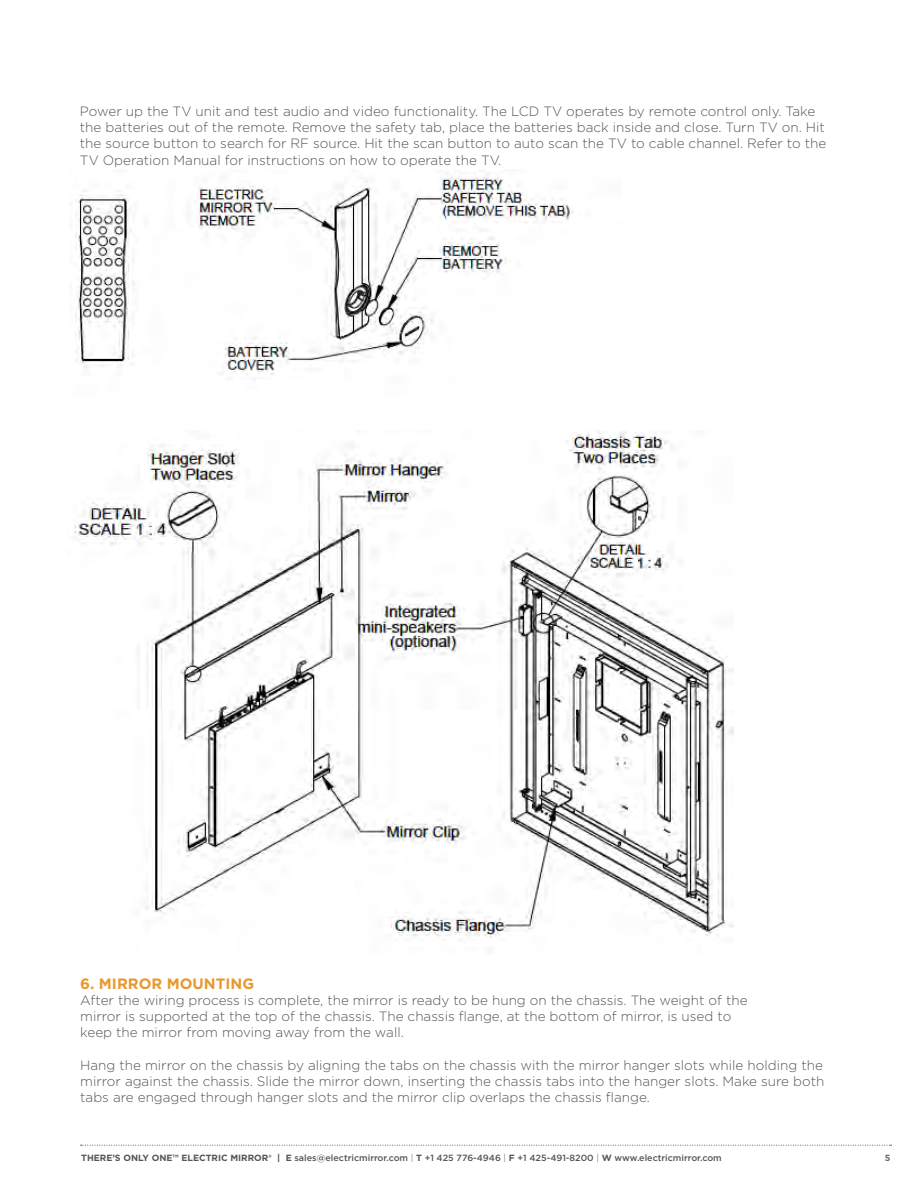
<style>
.page{position:relative;width:918px;height:1188px;background:#fff}
.page>*{position:absolute;margin:0;border:0;box-sizing:border-box;transform-origin:0 0}
.t1{font:700 15px "Gotham";color:#e9982f}
.t2{font:300 13.5px/16.2px "Gotham";color:#545557}
.t3{font:500 9px "Gotham";color:#545557}
.t4{font:700 9px "Gotham";color:#6c6d70}
.s1{font-weight:700}
.s2{font-weight:300}
</style>
<div class="page">
<svg style="left:81px;top:1145px;width:811px;height:1px"></svg>
<img style="left:75px;top:173px;width:498px;height:207px">
<img style="left:74px;top:431px;width:659px;height:509px">
<p class="t2" style="left:80px;top:103px;width:748px">Power up the TV unit and test audio and video functionality. The LCD TV operates by remote control only. Take the batteries out of the remote. Remove the safety tab, place the batteries back inside and close. Turn TV on. Hit the source button to search for RF source. Hit the scan button to auto scan the TV to cable channel. Refer to the TV Operation Manual for instructions on how to operate the TV.</p>
<p class="t1" style="left:80px;top:974px;width:175px">6. MIRROR MOUNTING</p>
<p class="t2" style="left:80px;top:992px;width:669px">After the wiring process is complete, the mirror is ready to be hung on the chassis. The weight of the</p>
<p class="t2" style="left:80px;top:1008px;width:653px">mirror is supported at the top of the chassis. The chassis flange, at the bottom of mirror, is used to</p>
<p class="t2" style="left:80px;top:1025px;width:325px">keep the mirror from moving away from the wall.</p>
<p class="t2" style="left:80px;top:1057px;width:746px;text-align:justify">Hang the mirror on the chassis by aligning the tabs on the chassis with the mirror hanger slots while holding the mirror against the chassis. Slide the mirror down, inserting the chassis tabs into the hanger slots. Make sure both tabs are engaged through hanger slots and the mirror clip overlaps the chassis flange.</p>
<p class="t3" style="left:81px;top:1151px;width:642px"><span class="s1">THERE’S ONLY ONE™ ELECTRIC MIRROR® | E</span> sales@electricmirror.com <span class="s2">|</span> <span class="s1">T</span> +1 425 776-4946 <span class="s2">|</span> <span class="s1">F</span> +1 425-491-8200 <span class="s2">|</span> <span class="s1">W</span> www.electricmirror.com</p>
<p class="t4" style="left:885px;top:1152px;width:7px">5</p>
</div>
